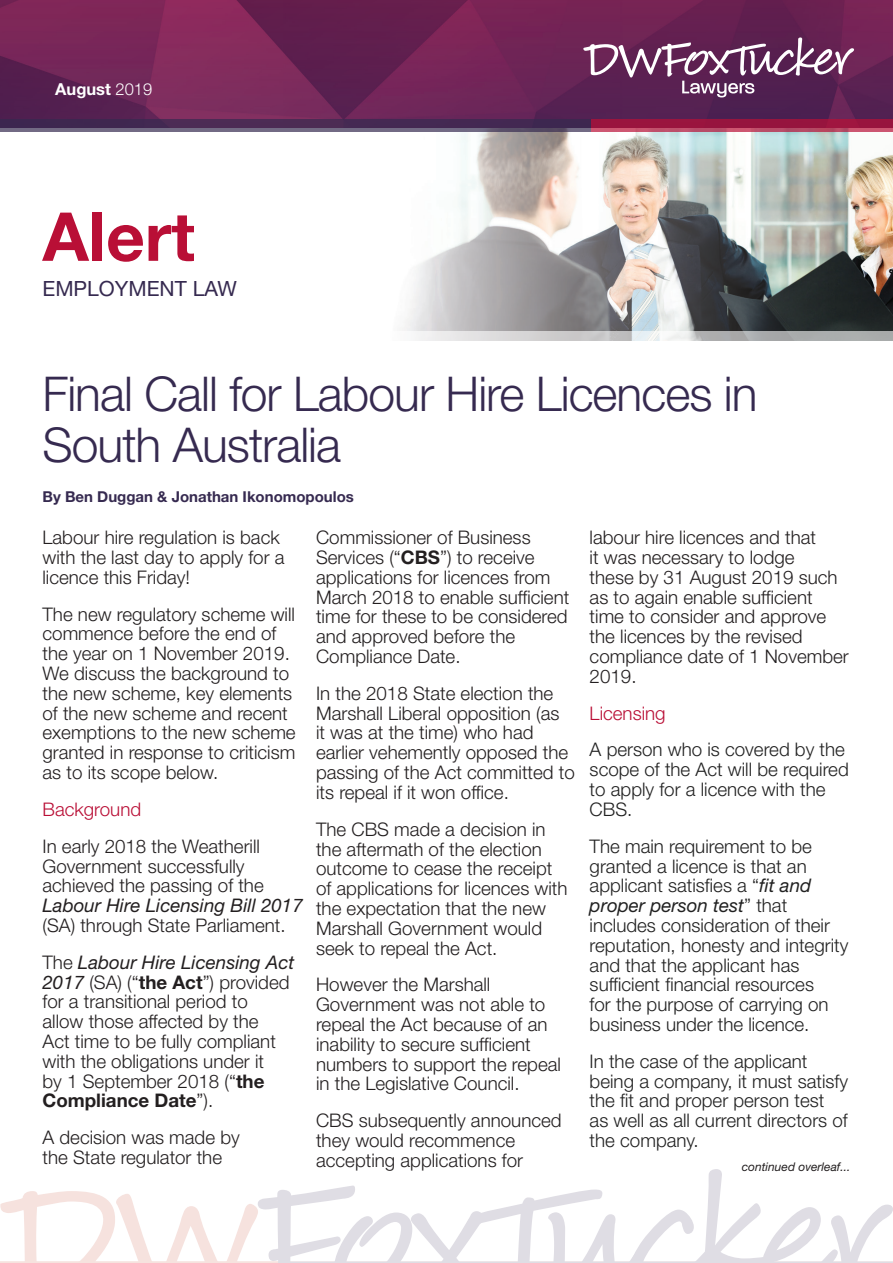
<style>
.page{position:relative;width:893px;height:1263px;background:#fff}
.page>*{position:absolute;margin:0;border:0;box-sizing:border-box;transform-origin:0 0}
.t1{font:700 67.5px "Helvetica Neue LT Std";color:#b90f36}
.Heading_1{font:300 48px/51px "Helvetica Neue LT Std";letter-spacing:-.02em;color:#362a50}
.t2{font:21px "Helvetica Neue LT Std";color:#362a50}
.t3{font:300 18.75px/19.8px "Helvetica Neue LT Std";color:#231f20}
.t4{font:300 18.75px/19.8px "Helvetica Neue LT Std";color:#212121}
.t5{font:300 18.75px "Helvetica Neue LT Std";color:#b90f36}
.t6{font:700 16.5px "Helvetica Neue LT Std";color:#fff}
.t7{font:700 15px "Helvetica Neue LT Std";color:#362a50}
.t8{font:italic 12px "Helvetica Neue LT Std";color:#231f20}
.s1{font-weight:300}
.s2{font-weight:400;font-style:italic}
.s3{font-weight:700}
</style>
<div class="page">
<svg style="left:0;top:1169px;width:893px;height:94px"></svg>
<img style="left:0;top:0;width:893px;height:332px">
<svg style="left:0;top:119px;width:591px;height:13px"></svg>
<svg style="left:591px;top:119px;width:302px;height:13px;fill:#9a143e"></svg>
<svg style="left:583px;top:37px;width:271px;height:60px"></svg>
<svg style="left:417px;top:332px;width:476px;height:9px"></svg>
<p class="t6" style="left:55px;top:79px;width:98px">August <span class="s1">2019</span></p>
<p class="t1" style="left:43px;top:195px;width:154px">Alert</p>
<p class="t2" style="left:43px;top:276px;width:196px">EMPLOYMENT LAW</p>
<p class="Heading_1" style="left:43px;top:367px;width:716px">Final Call for Labour Hire Licences in<br>South Australia</p>
<p class="t7" style="left:43px;top:488px;width:313px">By Ben Duggan &amp; Jonathan Ikonomopoulos</p>
<p class="t3" style="left:43px;top:527px;width:244px">Labour hire regulation is back with the last day to apply for a licence this Friday!</p>
<p class="t3" style="left:43px;top:604px;width:255px">The new regulatory scheme will commence before the end of the year on 1 November 2019.<br>We discuss the background to the new scheme, key elements of the new scheme and recent exemptions to the new scheme granted in response to criticism as to its scope below.</p>
<p class="t5" style="left:43px;top:798px;width:100px">Background</p>
<p class="t3" style="left:43px;top:836px;width:262px">In early 2018 the Weatherill<br>Government successfully achieved the passing of the<br><span class="s2">Labour Hire Licensing Bill 2017 </span>(SA) through State Parliament.</p>
<p class="t3" style="left:43px;top:952px;width:253px">The <span class="s2">Labour Hire Licensing Act<br>2017</span> (SA) (“<span class="s3">the Act</span>”) provided for a transitional period to<br>allow those affected by the<br>Act time to be fully compliant with the obligations under it<br>by 1 September 2018 (“<span class="s3">the<br>Compliance Date</span>”).</p>
<p class="t3" style="left:43px;top:1127px;width:199px">A decision was made by the State regulator the</p>
<p class="t3" style="left:316px;top:527px;width:255px">Commissioner of Business<br>Services (“<span class="s3">CBS</span>”) to receive applications for licences from<br>March 2018 to enable sufficient time for these to be considered and approved before the<br>Compliance Date.</p>
<p class="t3" style="left:316px;top:683px;width:260px">In the 2018 State election the<br>Marshall Liberal opposition (as<br>it was at the time) who had earlier vehemently opposed the passing of the Act committed to its repeal if it won office.</p>
<p class="t3" style="left:316px;top:819px;width:253px">The CBS made a decision in the aftermath of the election outcome to cease the receipt of applications for licences with the expectation that the new<br>Marshall Government would seek to repeal the Act.</p>
<p class="t3" style="left:316px;top:974px;width:246px">However the Marshall<br>Government was not able to repeal the Act because of an inability to secure sufficient numbers to support the repeal in the Legislative Council.</p>
<p class="t3" style="left:316px;top:1110px;width:247px">CBS subsequently announced they would recommence accepting applications for</p>
<p class="t3" style="left:590px;top:527px;width:261px">labour hire licences and that<br>it was necessary to lodge<br>these by 31 August 2019 such as to again enable sufficient time to consider and approve the licences by the revised compliance date of 1 November<br>2019.</p>
<p class="t5" style="left:590px;top:701px;width:78px">Licensing</p>
<p class="t4" style="left:590px;top:739px;width:261px">A person who is covered by the scope of the Act will be required to apply for a licence with the<br>CBS.</p>
<p class="t4" style="left:590px;top:836px;width:260px">The main requirement to be granted a licence is that an applicant satisfies a “<span class="s2">fit and proper person test</span>” that includes consideration of their reputation, honesty and integrity and that the applicant has sufficient financial resources<br>for the purpose of carrying on business under the licence.</p>
<p class="t4" style="left:590px;top:1051px;width:260px">In the case of the applicant being a company, it must satisfy the fit and proper person test<br>as well as all current directors of the company.</p>
<p class="t8" style="left:742px;top:1159px;width:110px">continued overleaf...</p>
</div>
